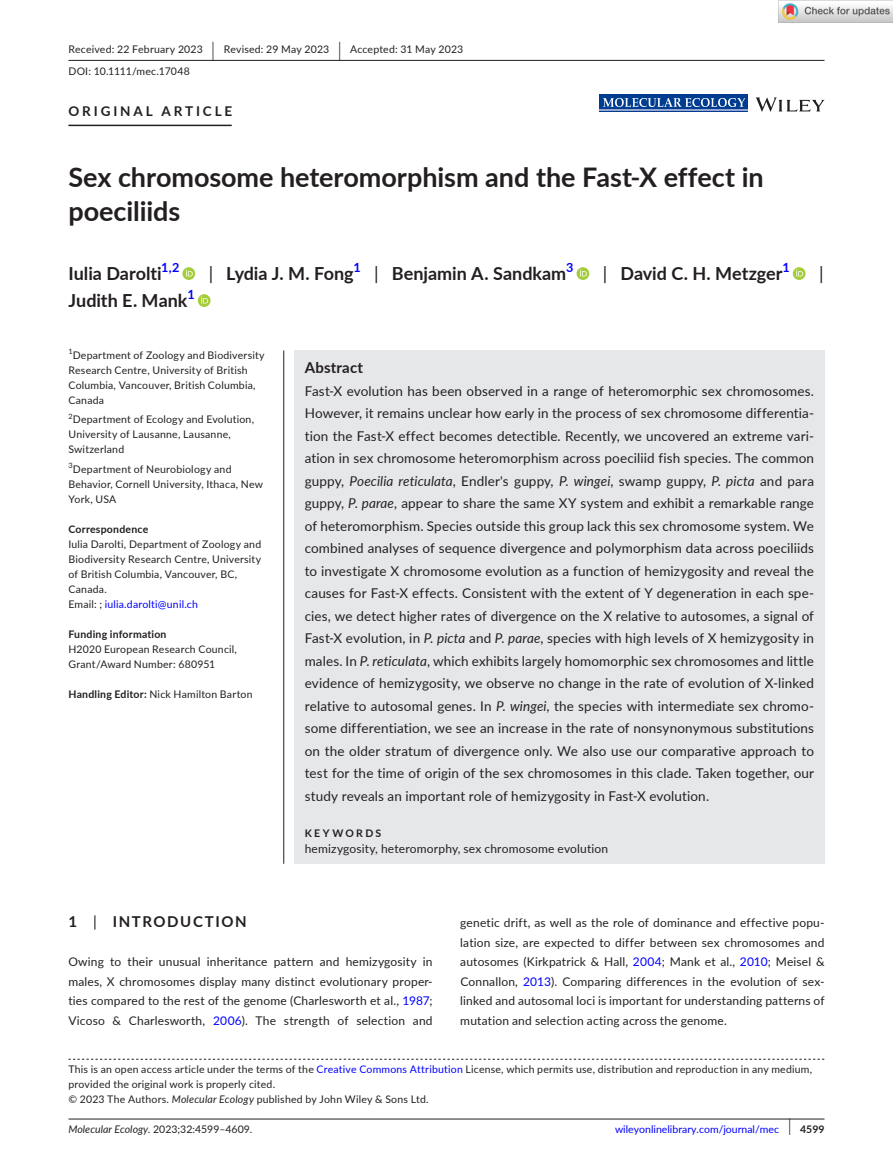
<style>
.page{position:relative;width:893px;height:1174px;background:#fff}
.page>*{position:absolute;margin:0;border:0;box-sizing:border-box;transform-origin:0 0}
.t1{font:700 27px/34.5px "Lato";color:#231f20}
.t2{font:700 18px "Lato";color:#231f20}
.t3{font:18px "Lato";color:#231f20}
.t4{font:700 15px "Lato";letter-spacing:.1em;color:#231f20}
.t5{font:700 15px "Lato";letter-spacing:.015em;color:#231f20}
.t6{font:13.5px/22.5px "Lato";letter-spacing:.01em;color:#231f20;text-align:justify}
.t7{font:700 13.5px "Lato";letter-spacing:.215em;color:#231f20}
.t8{font:700 12.6px "Lato";color:#00f}
.t9{font:12px/19.5px "Lato";letter-spacing:.015em;color:#231f20;text-align:justify}
.t10{font:10.5px/15px "Lato";letter-spacing:.02em;color:#231f20}
.t11{font:10.5px "Lato";color:#00f}
.t12{font:10.5px "Lato";color:#231f20}
.t13{font:700 10.5px "Lato";letter-spacing:.02em;color:#231f20}
.t14{font:700 10.5px "Lato";letter-spacing:.22em;color:#231f20}
.t15{font:7.35px "Lato";color:#231f20}
.s1{font-size:19.65px}
.s2{font-weight:400}
.s3{color:#00f}
.s4{font-weight:700}
.s5{font-style:italic}
.s6{font-size:17.4px;color:#231f20}
.s7{font-weight:700;color:#231f20}
</style>
<div class="page">
<hr style="left:68px;top:1118px;width:756px;height:1px;background:#231f20">
<svg style="left:756px;top:97px;width:68px;height:15px"></svg>
<div style="left:599px;top:95px;width:149px;height:17px;background:#003d91"></div>
<img style="left:603px;top:98px;width:141px;height:9px">
<hr style="left:599px;top:109px;width:149px;height:2px;background:#96a6d0">
<hr style="left:68px;top:60px;width:756px;height:1px;background:#231f20">
<hr style="left:68px;top:125px;width:164px;height:1px;background:#231f20">
<svg style="left:182px;top:267px;width:13px;height:13px"></svg>
<svg style="left:186px;top:269px;width:7px;height:7px"></svg>
<svg style="left:577px;top:267px;width:12px;height:13px"></svg>
<svg style="left:580px;top:269px;width:7px;height:7px"></svg>
<svg style="left:793px;top:267px;width:12px;height:13px"></svg>
<svg style="left:796px;top:269px;width:7px;height:7px"></svg>
<svg style="left:198px;top:294px;width:13px;height:13px"></svg>
<svg style="left:201px;top:296px;width:7px;height:7px"></svg>
<svg style="left:68px;top:1058px;width:756px;height:1px"></svg>
<div style="left:294px;top:350px;width:530px;height:513px;background:#e6e7e9"></div>
<hr style="left:283px;top:350px;width:1px;height:513px;background:#231f20">
<img style="left:779px;top:0;width:114px;height:23px">
<p class="t10" style="left:68px;top:38px;width:396px;line-height:21.8px">Received: 22 February 2023 <span class="s1">|</span> Revised: 29 May 2023 <span class="s1">|</span> Accepted: 31 May 2023<br>DOI: 10.1111/mec.17048</p>
<p class="t7" style="left:68px;top:101px;width:165px">ORIGINAL ARTICLE</p>
<h1 class="t1" style="left:68px;top:159px;width:697px">Sex chromosome heteromorphism and the Fast-X effect in poeciliids</h1>
<h2 class="t2" style="left:68px;top:260px;width:95px">Iulia Darolti</h2>
<p class="t8" style="left:161px;top:258px;width:20px">1,2</p>
<h2 class="t2" style="left:209px;top:260px;width:147px"><span class="s2">|</span> Lydia J. M. Fong</h2>
<p class="t8" style="left:353px;top:258px;width:9px">1</p>
<h2 class="t2" style="left:374px;top:260px;width:194px"><span class="s2">|</span> Benjamin A. Sandkam</h2>
<p class="t8" style="left:566px;top:258px;width:9px">3</p>
<h2 class="t2" style="left:603px;top:260px;width:181px"><span class="s2">|</span> David C. H. Metzger</h2>
<p class="t8" style="left:782px;top:258px;width:9px">1</p>
<h2 class="t3" style="left:819px;top:260px;width:6px">|</h2>
<h2 class="t2" style="left:68px;top:287px;width:121px">Judith E. Mank</h2>
<p class="t8" style="left:188px;top:285px;width:9px">1</p>
<p class="t15" style="left:68px;top:346px;width:6px">1</p>
<p class="t10" style="left:68px;top:347px;width:198px;text-indent:4px">Department of Zoology and Biodiversity<br>Research Centre, University of British<br>Columbia, Vancouver, British Columbia,<br>Canada</p>
<p class="t10" style="left:68px;top:412px;width:187px"><sup>2</sup>Department of Ecology and Evolution,<br>University of Lausanne, Lausanne,<br>Switzerland</p>
<p class="t10" style="left:68px;top:461px;width:196px"><sup>3</sup>Department of Neurobiology and<br>Behavior, Cornell University, Ithaca, New<br>York, USA</p>
<p class="t13" style="left:68px;top:521px;width:81px">Correspondence</p>
<p class="t10" style="left:68px;top:536px;width:194px">Iulia Darolti, Department of Zoology and<br>Biodiversity Research Centre, University of British Columbia, Vancouver, BC,<br>Canada.<br>Email: ; <span class="s3">iulia.darolti@unil.ch</span></p>
<p class="t13" style="left:68px;top:626px;width:100px">Funding information</p>
<p class="t10" style="left:68px;top:641px;width:170px">H2020 European Research Council,<br>Grant/Award Number: 680951</p>
<p class="t10" style="left:68px;top:686px;width:186px"><span class="s4">Handling Editor:</span> Nick Hamilton Barton</p>
<p class="t5" style="left:305px;top:356px;width:60px">Abstract</p>
<p class="t6" style="left:305px;top:379px;width:511px">Fast-X evolution has been observed in a range of heteromorphic sex chromosomes.<br>However, it remains unclear how early in the process of sex chromosome differentia&shy;tion the Fast-X effect becomes detectible. Recently, we uncovered an extreme vari&shy;ation in sex chromosome heteromorphism across poeciliid fish species. The common guppy, <span class="s5">Poecilia reticulata</span>, Endler's guppy, <span class="s5">P. wingei</span>, swamp guppy, <span class="s5">P. picta</span> and para guppy, <span class="s5">P. parae,</span> appear to share the same XY system and exhibit a remarkable range of heteromorphism. Species outside this group lack this sex chromosome system. We combined analyses of sequence divergence and polymorphism data across poeciliids to investigate X chromosome evolution as a function of hemizygosity and reveal the causes for Fast-X effects. Consistent with the extent of Y degeneration in each spe&shy;cies, we detect higher rates of divergence on the X relative to autosomes, a signal of Fast-X evolution, in <span class="s5">P. picta</span> and <span class="s5">P. parae</span>, species with high levels of X hemizygosity in males. In <span class="s5">P. reticulata</span>, which exhibits largely homomorphic sex chromosomes and little evidence of hemizygosity, we observe no change in the rate of evolution of X-linked relative to autosomal genes. In <span class="s5">P. wingei</span>, the species with intermediate sex chromo&shy;some differentiation, we see an increase in the rate of nonsynonymous substitutions on the older stratum of divergence only. We also use our comparative approach to test for the time of origin of the sex chromosomes in this clade. Taken together, our study reveals an important role of hemizygosity in Fast-X evolution.</p>
<p class="t14" style="left:305px;top:825px;width:78px">KEYWORDS</p>
<p class="t9" style="left:305px;top:838px;width:305px">hemizygosity, heteromorphy, sex chromosome evolution</p>
<p class="t4" style="left:68px;top:911px;width:180px">1 <span class="s2">|</span> INTRODUCTION</p>
<p class="t9" style="left:68px;top:951px;width:366px">Owing to their unusual inheritance pattern and hemizygosity in males, X chromosomes display many distinct evolutionary proper&shy;ties compared to the rest of the genome (Charlesworth et al., <span class="s3">1987</span>; Vicoso &amp; Charlesworth, <span class="s3">2006</span>). The strength of selection and</p>
<p class="t9" style="left:460px;top:912px;width:366px">genetic drift, as well as the role of dominance and effective popu&shy;lation size, are expected to differ between sex chromosomes and autosomes (Kirkpatrick &amp; Hall, <span class="s3">2004</span>; Mank et al., <span class="s3">2010</span>; Meisel &amp; Connallon, <span class="s3">2013</span>). Comparing differences in the evolution of sex&shy;linked and autosomal loci is important for understanding patterns of mutation and selection acting across the genome.</p>
<p class="t10" style="left:68px;top:1061px;width:745px">This is an open access article under the terms of the <span class="s3">Creative Commons Attribution</span> License, which permits use, distribution and reproduction in any medium, provided the original work is properly cited.<br>© 2023 The Authors. <span class="s5">Molecular Ecology</span> published by John Wiley &amp; Sons Ltd.</p>
<p class="t12" style="left:68px;top:1121px;width:185px"><span class="s5">Molecular Ecology.</span> 2023;32:4599–4609.</p>
<p class="t11" style="left:615px;top:1121px;width:211px">wileyonlinelibrary.com/journal/mec <span class="s6">|</span> <span class="s7">4599</span></p>
</div>
